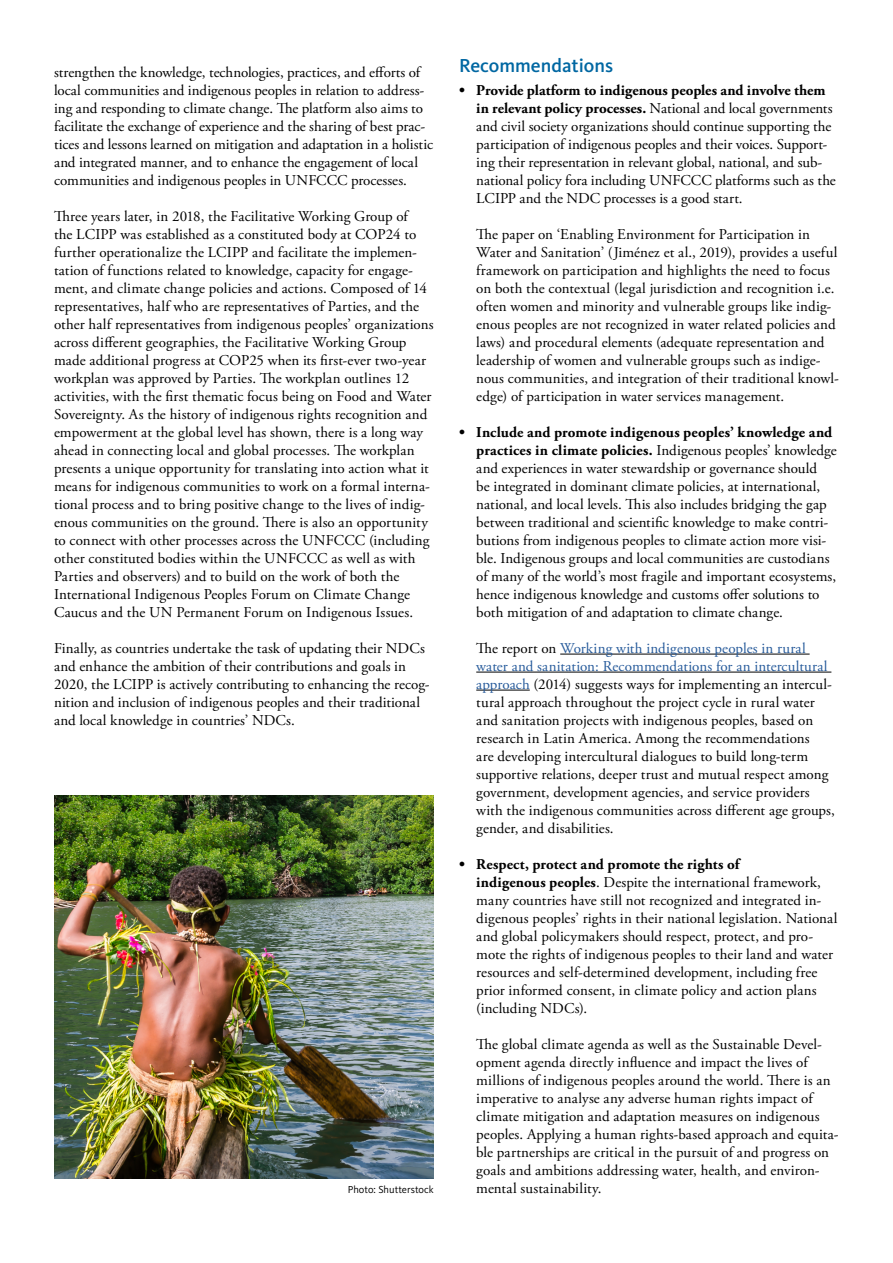
<style>
.page{position:relative;width:893px;height:1263px;background:#fff}
.page>*{position:absolute;margin:0;border:0;box-sizing:border-box;transform-origin:0 0}
.t1{font:500 19.5px "Kievit OT";color:#0067a2}
.t2{font:15px/18px "Adobe Garamond Pro";letter-spacing:.005em;color:#000}
.t3{font:10.5px "Kievit OT";color:#000}
.s1{font-weight:700}
.s2{color:#275b9b}
</style>
<div class="page">
<hr style="left:560px;top:654px;width:250px;height:1px;background:#000">
<hr style="left:476px;top:672px;width:355px;height:1px;background:#000">
<hr style="left:476px;top:690px;width:54px;height:1px;background:#000">
<img style="left:54px;top:795px;width:380px;height:383px">
<p class="t2" style="left:54px;top:63px;width:380px">strengthen the knowledge, technologies, practices, and efforts of local communities and indigenous peoples in relation to address&shy;ing and responding to climate change. The platform also aims to facilitate the exchange of experience and the sharing of best prac&shy;tices and lessons learned on mitigation and adaptation in a holistic and integrated manner, and to enhance the engagement of local communities and indigenous peoples in UNFCCC processes.</p>
<p class="t2" style="left:54px;top:207px;width:381px">Three years later, in 2018, the Facilitative Working Group of<br>the LCIPP was established as a constituted body at COP24 to further operationalize the LCIPP and facilitate the implemen&shy;tation of functions related to knowledge, capacity for engage&shy;ment, and climate change policies and actions. Composed of 14 representatives, half who are representatives of Parties, and the other half representatives from indigenous peoples’ organizations across different geographies, the Facilitative Working Group made additional progress at COP25 when its first-ever two-year workplan was approved by Parties. The workplan outlines 12 activities, with the first thematic focus being on Food and Water Sovereignty. As the history of indigenous rights recognition and empowerment at the global level has shown, there is a long way ahead in connecting local and global processes. The workplan presents a unique opportunity for translating into action what it means for indigenous communities to work on a formal interna&shy;tional process and to bring positive change to the lives of indig&shy;enous communities on the ground. There is also an opportunity to connect with other processes across the UNFCCC (including other constituted bodies within the UNFCCC as well as with Parties and observers) and to build on the work of both the International Indigenous Peoples Forum on Climate Change Caucus and the UN Permanent Forum on Indigenous Issues.</p>
<p class="t2" style="left:54px;top:639px;width:377px">Finally, as countries undertake the task of updating their NDCs and enhance the ambition of their contributions and goals in 2020, the LCIPP is actively contributing to enhancing the recog&shy;nition and inclusion of indigenous peoples and their traditional and local knowledge in countries’ NDCs.</p>
<h1 class="t1" style="left:459px;top:54px;width:155px">Recommendations</h1>
<p class="t2" style="left:476px;top:81px;width:361px;text-indent:-17px"><span class="s1">• Provide platform to indigenous peoples and involve them in relevant policy processes.</span> National and local governments and civil society organizations should continue supporting the participation of indigenous peoples and their voices. Support&shy;ing their representation in relevant global, national, and sub&shy;national policy fora including UNFCCC platforms such as the LCIPP and the NDC processes is a good start.</p>
<p class="t2" style="left:476px;top:225px;width:364px">The paper on ‘Enabling Environment for Participation in Water and Sanitation’ (Jiménez et al., 2019), provides a useful framework on participation and highlights the need to focus on both the contextual (legal jurisdiction and recognition i.e. often women and minority and vulnerable groups like indig&shy;enous peoples are not recognized in water related policies and laws) and procedural elements (adequate representation and leadership of women and vulnerable groups such as indige&shy;nous communities, and integration of their traditional knowl&shy;edge) of participation in water services management.</p>
<p class="t2" style="left:476px;top:423px;width:362px;text-indent:-17px"><span class="s1">• Include and promote indigenous peoples’ knowledge and practices in climate policies.</span> Indigenous peoples’ knowledge and experiences in water stewardship or governance should<br>be integrated in dominant climate policies, at international, national, and local levels. This also includes bridging the gap between traditional and scientific knowledge to make contri&shy;butions from indigenous peoples to climate action more visi&shy;ble. Indigenous groups and local communities are custodians of many of the world’s most fragile and important ecosystems, hence indigenous knowledge and customs offer solutions to both mitigation of and adaptation to climate change.</p>
<p class="t2" style="left:476px;top:639px;width:360px">The report on <span class="s2">Working with indigenous peoples in rural water and sanitation: Recommendations for an intercultural approach</span> (2014) suggests ways for implementing an intercul&shy;tural approach throughout the project cycle in rural water and sanitation projects with indigenous peoples, based on research in Latin America. Among the recommendations<br>are developing intercultural dialogues to build long-term supportive relations, deeper trust and mutual respect among government, development agencies, and service providers with the indigenous communities across different age groups, gender, and disabilities.</p>
<p class="t2" style="left:476px;top:855px;width:363px;text-indent:-17px"><span class="s1">• Respect, protect and promote the rights of<br>indigenous peoples</span>. Despite the international framework, many countries have still not recognized and integrated in&shy;digenous peoples’ rights in their national legislation. National and global policymakers should respect, protect, and pro&shy;mote the rights of indigenous peoples to their land and water resources and self-determined development, including free prior informed consent, in climate policy and action plans (including NDCs).</p>
<p class="t2" style="left:476px;top:1035px;width:364px">The global climate agenda as well as the Sustainable Devel&shy;opment agenda directly influence and impact the lives of millions of indigenous peoples around the world. There is an imperative to analyse any adverse human rights impact of climate mitigation and adaptation measures on indigenous peoples. Applying a human rights-based approach and equita&shy;ble partnerships are critical in the pursuit of and progress on goals and ambitions addressing water, health, and environ-</p>
<p class="t3" style="left:348px;top:1183px;width:88px">Photo: Shutterstock</p>
<p class="t2" style="left:476px;top:1179px;width:127px">mental sustainability.</p>
</div>
